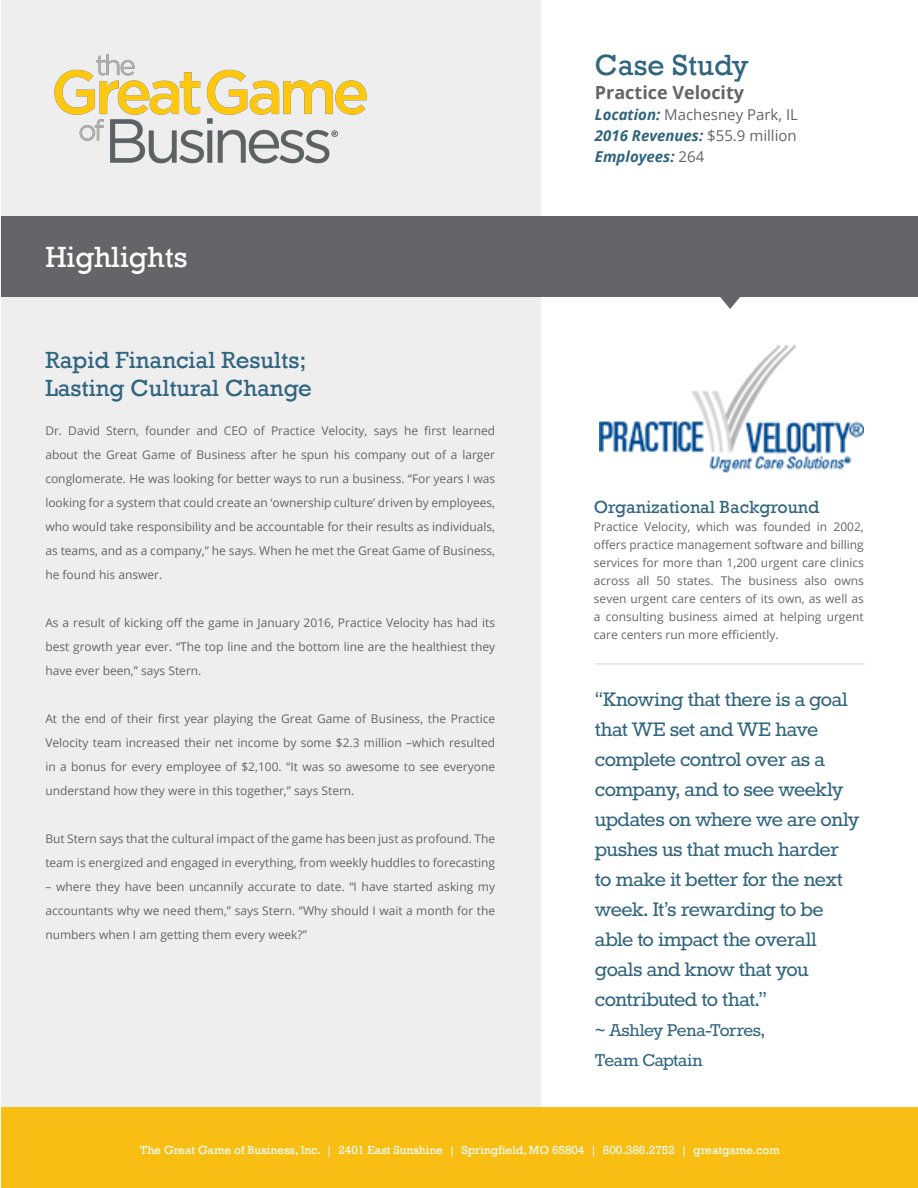
<style>
.page{position:relative;width:918px;height:1188px;background:#fff}
.page>*{position:absolute;margin:0;border:0;box-sizing:border-box;transform-origin:0 0}
.t1{font:30px "Rockwell";color:#fff}
.t2{font:30px "Rockwell";color:#31657e}
.t3{font:24px/30px "Rokkitt";letter-spacing:-.025em;color:#31657e}
.t4{font:24px/28.8px "Rockwell";color:#31657e}
.t5{font:21px/30px "Rokkitt";letter-spacing:-.02em;color:#31657e}
.t6{font:18px "Rockwell";color:#31657e}
.t7{font:700 18px "Open Sans";color:#646569}
.t8{font:italic 700 15px/21px "Open Sans";color:#31657e;text-align:justify}
.t9{font:12px/24px "Open Sans";color:#646569;text-align:justify}
.t10{font:12px "Rockwell";color:#fff}
.s1{font-weight:400;font-style:normal;color:#646569}
</style>
<div class="page">
<div style="left:1px;top:0;width:540px;height:1188px;background:#eeeeef"></div>
<img style="left:54px;top:54px;width:313px;height:110px">
<svg style="left:1px;top:216px;width:917px;height:93px;background:#76777a"></svg>
<div style="left:1px;top:1107px;width:917px;height:81px;background:#f8be14"></div>
<img style="left:599px;top:345px;width:265px;height:128px">
<hr style="left:595px;top:663px;width:270px;height:2px;background:#e8e3e7">
<h1 class="t1" style="left:45px;top:240px;width:144px">Highlights</h1>
<h2 class="t4" style="left:45px;top:346px;width:268px">Rapid Financial Results;<br>Lasting Cultural Change</h2>
<p class="t9" style="left:45px;top:418px;width:451px">Dr. David Stern, founder and CEO of Practice Velocity, says he first learned about the Great Game of Business after he spun his company out of a larger conglomerate. He was looking for better ways to run a business. “For years I was looking for a system that could create an ‘ownership culture’ driven by employees, who would take responsibility and be accountable for their results as individuals, as teams, and as a company,” he says. When he met the Great Game of Business, he found his answer.</p>
<p class="t9" style="left:45px;top:610px;width:451px">As a result of kicking off the game in January 2016, Practice Velocity has had its best growth year ever. “The top line and the bottom line are the healthiest they have ever been,” says Stern.</p>
<p class="t9" style="left:45px;top:706px;width:451px">At the end of their first year playing the Great Game of Business, the Practice Velocity team increased their net income by some $2.3 million –which resulted in a bonus for every employee of $2,100. “It was so awesome to see everyone understand how they were in this together,” says Stern.</p>
<p class="t9" style="left:45px;top:826px;width:451px">But Stern says that the cultural impact of the game has been just as profound. The team is energized and engaged in everything, from weekly huddles to forecasting</p>
<p class="t9" style="left:45px;top:874px;width:451px">– where they have been uncannily accurate to date. “I have started asking my accountants why we need them,” says Stern. “Why should I wait a month for the numbers when I am getting them every week?”</p>
<h1 class="t2" style="left:595px;top:47px;width:155px">Case Study</h1>
<h3 class="t7" style="left:595px;top:80px;width:151px">Practice Velocity</h3>
<p class="t8" style="left:595px;top:103px;width:205px">Location: <span class="s1">Machesney Park, IL </span>2016 Revenues: <span class="s1">$55.9 million </span>Employees: <span class="s1">264</span></p>
<h3 class="t6" style="left:594px;top:496px;width:227px">Organizational Background</h3>
<p class="t9" style="left:594px;top:517px;width:272px;line-height:18px">Practice Velocity, which was founded in 2002, offers practice management software and billing services for more than 1,200 urgent care clinics across all 50 states. The business also owns seven urgent care centers of its own, as well as a consulting business aimed at helping urgent care centers run more efficiently.</p>
<p class="t3" style="left:595px;top:685px;width:266px">“Knowing that there is a goal that WE set and WE have complete control over as a company, and to see weekly updates on where we are only pushes us that much harder to make it better for the next week. It’s rewarding to be able to impact the overall goals and know that you contributed to that.”</p>
<h3 class="t5" style="left:595px;top:1016px;width:172px">~ Ashley Pena-Torres,<br>Team Captain</h3>
<p class="t10" style="left:140px;top:1143px;width:641px">The Great Game of Business, Inc. | 2401 East Sunshine | Springfield, MO 65804 | 800.386.2752 | greatgame.com</p>
</div>
